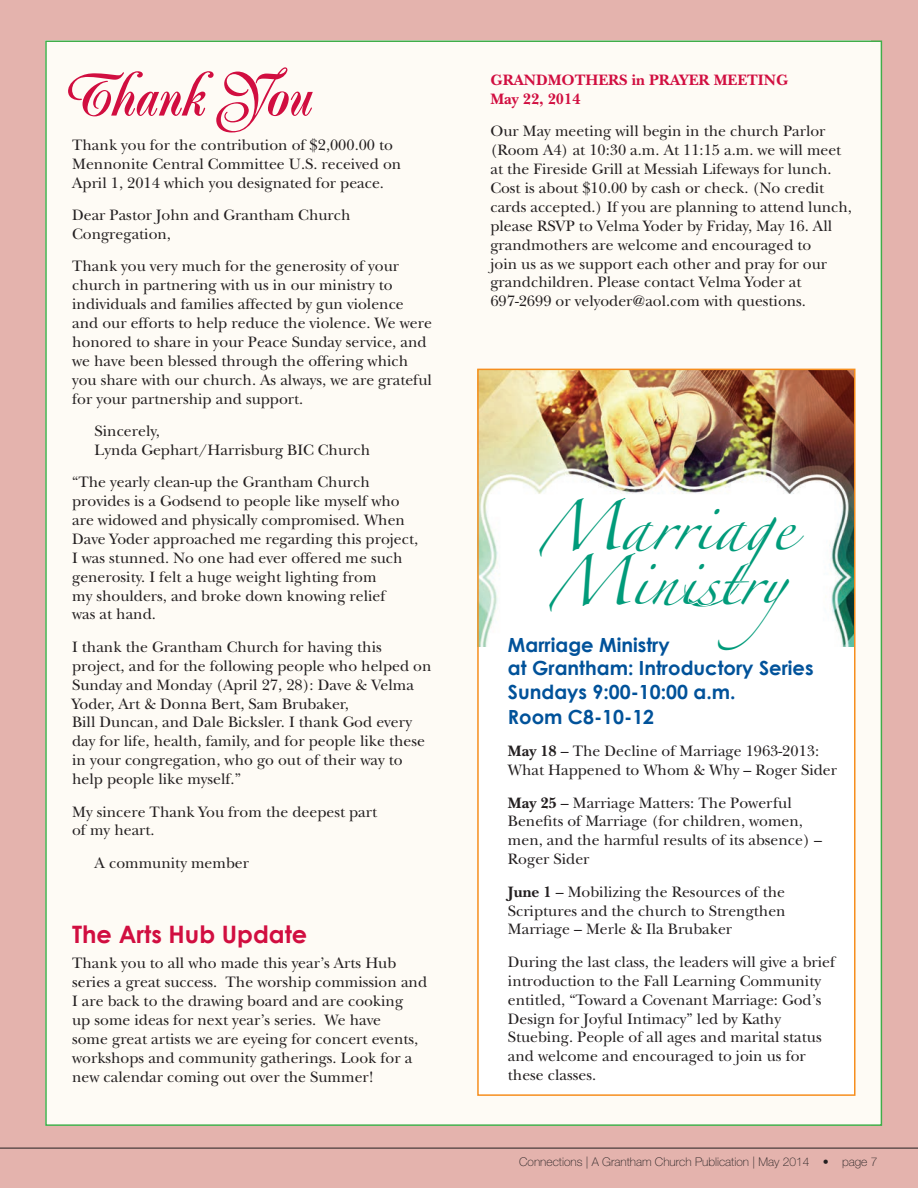
<style>
.page{position:relative;width:918px;height:1188px;background:#e4b3ad}
.page>*{position:absolute;margin:0;border:0;box-sizing:border-box;transform-origin:0 0}
.t1{font:500 55.8px "Poppl Exquisit";color:#d10e40}
.t2{font:43.65px/55.2px "Zapfino";color:#009b7a}
.t3{font:700 24px "Century Gothic";color:#d10e40}
.t4{font:700 19.5px/23.4px "Century Gothic";color:#01529a}
.t5{font:15.75px/18.9px "New Baskerville";color:#231f20}
.t6{font:700 15.75px/18.9px "New Baskerville";color:#d10e40}
.t7{font:100 12px "Helvetica Neue";color:#231f20}
.s1{font-weight:700}
</style>
<div class="page">
<hr style="left:0;top:1148px;width:918px;height:1px;background:#231f20">
<div style="left:45px;top:40px;width:837px;height:1086px;background:#fefbf5;border:2px solid #40ae49"></div>
<div style="left:478px;top:369px;width:377px;height:726px;background:#fff"></div>
<img style="left:480px;top:372px;width:373px;height:275px">
<div style="left:477px;top:369px;width:379px;height:727px;border:2px solid #f68e1e"></div>
<svg style="left:538px;top:496px;width:268px;height:151px"></svg>
<h1 class="t1" style="left:59px;top:62px;width:252px">Thank You</h1>
<p class="t5" style="left:72px;top:135px;width:331px">Thank you for the contribution of $2,000.00 to<br>Mennonite Central Committee U.S. received on<br>April 1, 2014 which you designated for peace.</p>
<p class="t5" style="left:72px;top:205px;width:280px">Dear Pastor John and Grantham Church<br>Congregation,</p>
<p class="t5" style="left:72px;top:257px;width:361px">Thank you very much for the generosity of your church in partnering with us in our ministry to individuals and families affected by gun violence and our efforts to help reduce the violence. We were honored to share in your Peace Sunday service, and we have been blessed through the offering which you share with our church. As always, we are grateful for your partnership and support.</p>
<p class="t5" style="left:95px;top:421px;width:277px">Sincerely,<br>Lynda Gephart/Harrisburg BIC Church</p>
<p class="t5" style="left:72px;top:473px;width:348px">“The yearly clean-up the Grantham Church provides is a Godsend to people like myself who are widowed and physically compromised. When Dave Yoder approached me regarding this project, I was stunned. No one had ever offered me such generosity. I felt a huge weight lighting from<br>my shoulders, and broke down knowing relief<br>was at hand.</p>
<p class="t5" style="left:72px;top:637px;width:361px">I thank the Grantham Church for having this project, and for the following people who helped on Sunday and Monday (April 27, 28): Dave &amp; Velma Yoder, Art &amp; Donna Bert, Sam Brubaker,<br>Bill Duncan, and Dale Bicksler. I thank God every day for life, health, family, and for people like these in your congregation, who go out of their way to help people like myself.”</p>
<p class="t5" style="left:72px;top:802px;width:307px">My sincere Thank You from the deepest part of my heart.</p>
<p class="t5" style="left:95px;top:853px;width:156px">A community member</p>
<h3 class="t3" style="left:72px;top:919px;width:237px">The Arts Hub Update</h3>
<p class="t5" style="left:72px;top:954px;width:357px">Thank you to all who made this year’s Arts Hub series a great success. The worship commission and I are back to the drawing board and are cooking<br>up some ideas for next year’s series. We have<br>some great artists we are eyeing for concert events, workshops and community gatherings. Look for a new calendar coming out over the Summer!</p>
<p class="t6" style="left:490px;top:70px;width:299px">GRANDMOTHERS in PRAYER MEETING<br>May 22, 2014</p>
<p class="t5" style="left:490px;top:122px;width:363px">Our May meeting will begin in the church Parlor (Room A4) at 10:30 a.m. At 11:15 a.m. we will meet at the Fireside Grill at Messiah Lifeways for lunch.<br>Cost is about $10.00 by cash or check. (No credit cards accepted.) If you are planning to attend lunch, please RSVP to Velma Yoder by Friday, May 16. All grandmothers are welcome and encouraged to<br>join us as we support each other and pray for our grandchildren. Please contact Velma Yoder at 697-2699 or velyoder@aol.com with questions.</p>
<h2 class="t2" style="left:538px;top:506px;width:300px">Marriage<br>Ministry</h2>
<p class="t4" style="left:508px;top:633px;width:307px">Marriage Ministry<br>at Grantham: Introductory Series<br>Sundays 9:00-10:00 a.m.</p>
<p class="t4" style="left:508px;top:705px;width:148px">Room C8-10-12</p>
<p class="t5" style="left:508px;top:742px;width:331px"><span class="s1">May 18</span> – The Decline of Marriage 1963-2013:<br>What Happened to Whom &amp; Why – Roger Sider</p>
<p class="t5" style="left:508px;top:793px;width:316px"><span class="s1">May 25</span> – Marriage Matters: The Powerful Benefits of Marriage (for children, women, men, and the harmful results of its absence) – Roger Sider</p>
<p class="t5" style="left:508px;top:882px;width:279px;text-align:justify"><span class="s1">June 1</span> – Mobilizing the Resources of the Scriptures and the church to Strengthen Marriage – Merle &amp; Ila Brubaker</p>
<p class="t5" style="left:508px;top:952px;width:329px">During the last class, the leaders will give a brief introduction to the Fall Learning Community entitled, “Toward a Covenant Marriage: God’s Design for Joyful Intimacy” led by Kathy Stuebing. People of all ages and marital status and welcome and encouraged to join us for these classes.</p>
<p class="t7" style="left:519px;top:1154px;width:360px">Connections | A Grantham Church Publication | May 2014 • page 7</p>
</div>
